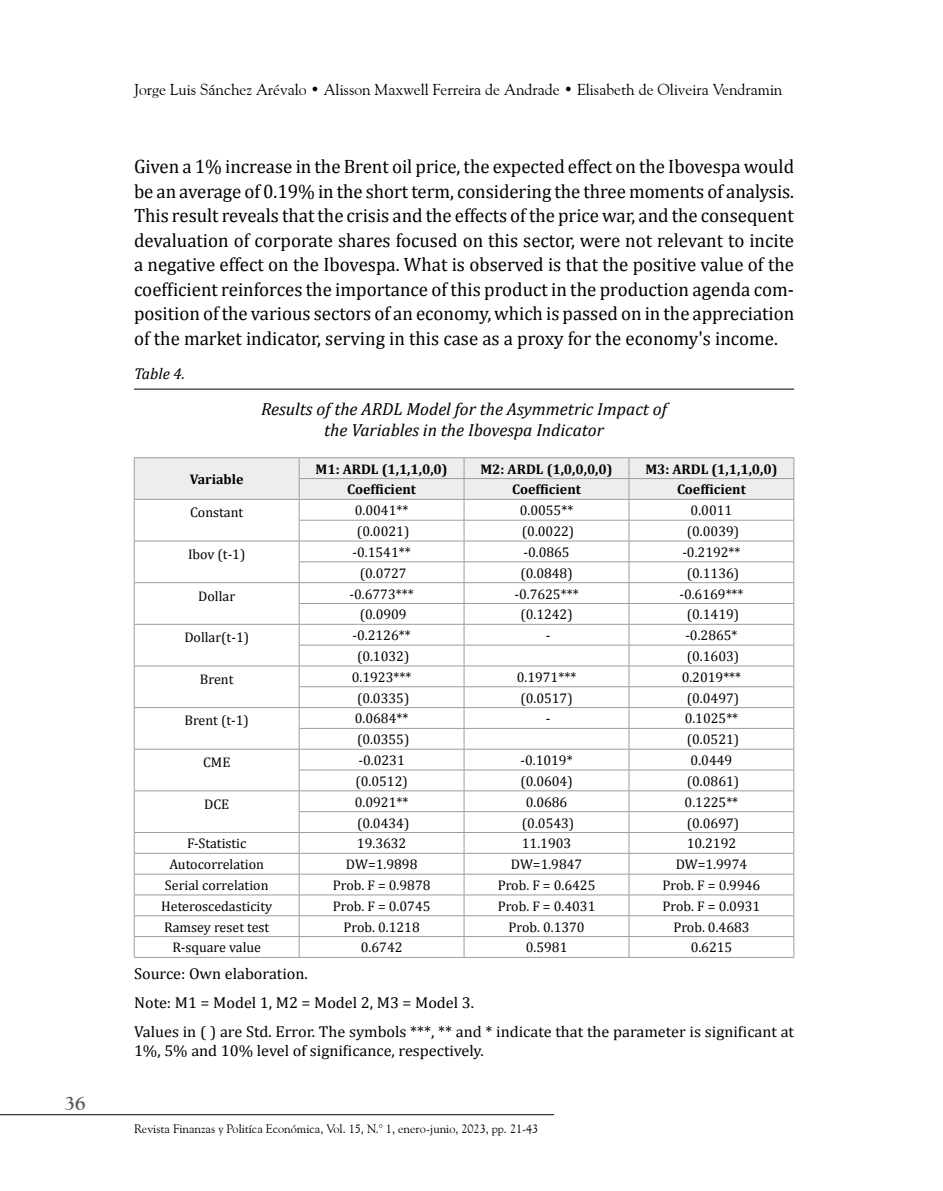
<style>
.page{position:relative;width:943px;height:1191px;background:#fff}
.page>*{position:absolute;margin:0;border:0;box-sizing:border-box;transform-origin:0 0}
.t1{font:19.43px/24.5px "Cambria";color:#000;text-align:justify}
.t2{font:700 19.25px "Goudy Old Style BT";color:#575756}
.t3{font:italic 17.5px/21px "Cambria";color:#000;text-align:center}
.t4{font:15.75px/28.9px "Cambria";color:#000}
.t5{font:15.75px "Goudy Old Style BT";color:#000}
.t6{font:italic 15.75px "Cambria";color:#000}
.t7{font:14px "Cambria";color:#000}
.t8{font:700 14px "Cambria";color:#000}
.t9{font:12.25px "Goudy Old Style BT";color:#000}
</style>
<div class="page">
<hr style="left:0;top:1114px;width:554px;height:1px;background:#000">
<hr style="left:134px;top:389px;width:660px;height:1px;background:#000">
<hr style="left:134px;top:457px;width:165px;height:1px;background:#9d9d9c">
<hr style="left:299px;top:457px;width:165px;height:1px;background:#9d9d9c">
<hr style="left:464px;top:457px;width:165px;height:1px;background:#9d9d9c">
<hr style="left:629px;top:457px;width:165px;height:1px;background:#9d9d9c">
<svg style="left:134px;top:458px;width:660px;height:499px"></svg>
<hr style="left:134px;top:957px;width:165px;height:1px;background:#9d9d9c">
<hr style="left:299px;top:957px;width:165px;height:1px;background:#9d9d9c">
<hr style="left:464px;top:957px;width:165px;height:1px;background:#9d9d9c">
<hr style="left:629px;top:957px;width:165px;height:1px;background:#9d9d9c">
<h2 class="t2" style="left:65px;top:1091px;width:22px">36</h2>
<p class="t5" style="left:134px;top:80px;width:650px">Jorge Luis Sánchez Arévalo • Alisson Maxwell Ferreira de Andrade • Elisabeth de Oliveira Vendramin</p>
<p class="t1" style="left:134px;top:154px;width:661px">Given a 1% increase in the Brent oil price, the expected effect on the Ibovespa would be an average of 0.19% in the short term, considering the three moments of analysis.<br>This result reveals that the crisis and the effects of the price war, and the consequent devaluation of corporate shares focused on this sector, were not relevant to incite a negative effect on the Ibovespa. What is observed is that the positive value of the coefficient reinforces the importance of this product in the production agenda com&shy;position of the various sectors of an economy, which is passed on in the appreciation of the market indicator, serving in this case as a proxy for the economy's income.</p>
<p class="t6" style="left:134px;top:362px;width:52px">Table 4.</p>
<p class="t3" style="left:261px;top:397px;width:407px">Results of the ARDL Model for the Asymmetric Impact of the Variables in the Ibovespa Indicator</p>
<p class="t8" style="left:190px;top:469px;width:55px">Variable</p>
<p class="t8" style="left:315px;top:459px;width:134px">M1: ARDL (1,1,1,0,0)</p>
<p class="t8" style="left:480px;top:459px;width:134px">M2: ARDL (1,0,0,0,0)</p>
<p class="t8" style="left:645px;top:459px;width:134px">M3: ARDL (1,1,1,0,0)</p>
<p class="t8" style="left:347px;top:480px;width:70px">Coefficient</p>
<p class="t8" style="left:512px;top:480px;width:70px">Coefficient</p>
<p class="t8" style="left:677px;top:480px;width:70px">Coefficient</p>
<p class="t7" style="left:190px;top:504px;width:55px">Constant</p>
<p class="t7" style="left:355px;top:502px;width:55px">0.0041**</p>
<p class="t7" style="left:519px;top:502px;width:55px">0.0055**</p>
<p class="t7" style="left:690px;top:502px;width:43px">0.0011</p>
<p class="t7" style="left:357px;top:523px;width:54px">(0.0021)</p>
<p class="t7" style="left:522px;top:523px;width:54px">(0.0022)</p>
<p class="t7" style="left:686px;top:523px;width:54px">(0.0039)</p>
<p class="t7" style="left:188px;top:546px;width:59px">Ibov (t-1)</p>
<p class="t7" style="left:352px;top:544px;width:60px">-0.1541**</p>
<p class="t7" style="left:523px;top:544px;width:48px">-0.0865</p>
<p class="t7" style="left:682px;top:544px;width:60px">-0.2192**</p>
<p class="t7" style="left:360px;top:564px;width:48px">(0.0727</p>
<p class="t7" style="left:520px;top:564px;width:54px">(0.0848)</p>
<p class="t7" style="left:687px;top:564px;width:54px">(0.1136)</p>
<p class="t7" style="left:198px;top:587px;width:38px">Dollar</p>
<p class="t7" style="left:349px;top:585px;width:66px">-0.6773***</p>
<p class="t7" style="left:514px;top:585px;width:66px">-0.7625***</p>
<p class="t7" style="left:679px;top:585px;width:66px">-0.6169***</p>
<p class="t7" style="left:360px;top:606px;width:48px">(0.0909</p>
<p class="t7" style="left:520px;top:606px;width:54px">(0.1242)</p>
<p class="t7" style="left:687px;top:606px;width:54px">(0.1419)</p>
<p class="t7" style="left:184px;top:629px;width:66px">Dollar(t-1)</p>
<p class="t7" style="left:352px;top:627px;width:60px">-0.2126**</p>
<p class="t7" style="left:546px;top:627px;width:6px">-</p>
<p class="t7" style="left:685px;top:627px;width:54px">-0.2865*</p>
<p class="t7" style="left:357px;top:648px;width:54px">(0.1032)</p>
<p class="t7" style="left:686px;top:648px;width:54px">(0.1603)</p>
<p class="t7" style="left:200px;top:671px;width:35px">Brent</p>
<p class="t7" style="left:352px;top:669px;width:61px">0.1923***</p>
<p class="t7" style="left:516px;top:669px;width:61px">0.1971***</p>
<p class="t7" style="left:681px;top:669px;width:61px">0.2019***</p>
<p class="t7" style="left:357px;top:689px;width:54px">(0.0335)</p>
<p class="t7" style="left:520px;top:689px;width:54px">(0.0517)</p>
<p class="t7" style="left:687px;top:689px;width:54px">(0.0497)</p>
<p class="t7" style="left:184px;top:712px;width:66px">Brent (t-1)</p>
<p class="t7" style="left:355px;top:710px;width:55px">0.0684**</p>
<p class="t7" style="left:546px;top:710px;width:6px">-</p>
<p class="t7" style="left:684px;top:710px;width:55px">0.1025**</p>
<p class="t7" style="left:357px;top:731px;width:54px">(0.0355)</p>
<p class="t7" style="left:687px;top:731px;width:54px">(0.0521)</p>
<p class="t7" style="left:203px;top:754px;width:29px">CME</p>
<p class="t7" style="left:358px;top:752px;width:48px">-0.0231</p>
<p class="t7" style="left:520px;top:752px;width:54px">-0.1019*</p>
<p class="t7" style="left:690px;top:752px;width:43px">0.0449</p>
<p class="t7" style="left:355px;top:773px;width:54px">(0.0512)</p>
<p class="t7" style="left:520px;top:773px;width:54px">(0.0604)</p>
<p class="t7" style="left:687px;top:773px;width:54px">(0.0861)</p>
<p class="t7" style="left:204px;top:795px;width:27px">DCE</p>
<p class="t7" style="left:355px;top:793px;width:55px">0.0921**</p>
<p class="t7" style="left:525px;top:793px;width:43px">0.0686</p>
<p class="t7" style="left:684px;top:793px;width:55px">0.1225**</p>
<p class="t7" style="left:357px;top:814px;width:54px">(0.0434)</p>
<p class="t7" style="left:522px;top:814px;width:54px">(0.0543)</p>
<p class="t7" style="left:687px;top:814px;width:54px">(0.0697)</p>
<p class="t7" style="left:187px;top:835px;width:61px">F-Statistic</p>
<p class="t7" style="left:357px;top:835px;width:51px">19.3632</p>
<p class="t7" style="left:522px;top:835px;width:51px">11.1903</p>
<p class="t7" style="left:686px;top:835px;width:51px">10.2192</p>
<p class="t7" style="left:169px;top:856px;width:96px">Autocorrelation</p>
<p class="t7" style="left:346px;top:856px;width:73px">DW=1.9898</p>
<p class="t7" style="left:511px;top:856px;width:73px">DW=1.9847</p>
<p class="t7" style="left:675px;top:856px;width:73px">DW=1.9974</p>
<p class="t7" style="left:165px;top:877px;width:105px">Serial correlation</p>
<p class="t7" style="left:333px;top:877px;width:99px">Prob. F = 0.9878</p>
<p class="t7" style="left:497px;top:877px;width:99px">Prob. F = 0.6425</p>
<p class="t7" style="left:662px;top:877px;width:99px">Prob. F = 0.9946</p>
<p class="t7" style="left:161px;top:897px;width:113px">Heteroscedasticity</p>
<p class="t7" style="left:333px;top:897px;width:99px">Prob. F = 0.0745</p>
<p class="t7" style="left:497px;top:897px;width:99px">Prob. F = 0.4031</p>
<p class="t7" style="left:662px;top:897px;width:99px">Prob. F = 0.0931</p>
<p class="t7" style="left:164px;top:918px;width:107px">Ramsey reset test</p>
<p class="t7" style="left:343px;top:918px;width:78px">Prob. 0.1218</p>
<p class="t7" style="left:508px;top:918px;width:78px">Prob. 0.1370</p>
<p class="t7" style="left:673px;top:918px;width:78px">Prob. 0.4683</p>
<p class="t7" style="left:172px;top:939px;width:90px">R-square value</p>
<p class="t7" style="left:361px;top:939px;width:43px">0.6742</p>
<p class="t7" style="left:526px;top:939px;width:43px">0.5981</p>
<p class="t7" style="left:690px;top:939px;width:43px">0.6215</p>
<p class="t4" style="left:134px;top:959px;width:661px">Source: Own elaboration.<br>Note: M1 = Model 1, M2 = Model 2, M3 = Model 3.<br>Values in ( ) are Std. Error. The symbols ***, ** and * indicate that the parameter is significant at</p>
<p class="t4" style="left:134px;top:1036px;width:351px">1%, 5% and 10% level of significance, respectively.</p>
<p class="t9" style="left:134px;top:1121px;width:406px">Revista Finanzas y Politíca Económica, Vol. 15, N.° 1, enero-junio, 2023, pp. 21-43</p>
</div>
